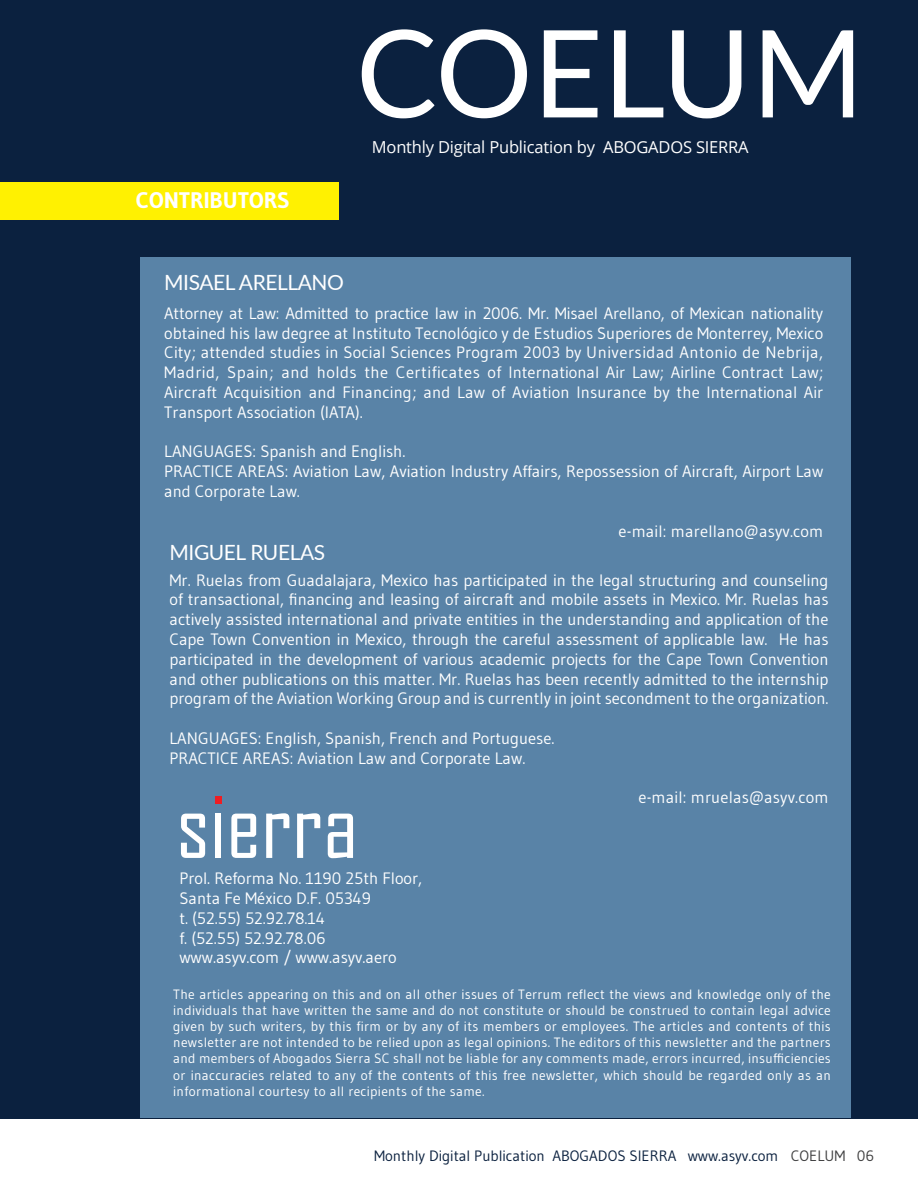
<style>
.page{position:relative;width:918px;height:1188px;background:#fff}
.page>*{position:absolute;margin:0;border:0;box-sizing:border-box;transform-origin:0 0}
.t1{font:700 22.5px "Gudea";color:#fff}
.t2{font:21px "Lato";letter-spacing:-.02em;color:#fff}
.t3{font:16.5px/19.8px "Gudea";color:#fff;text-align:justify}
.t4{font:16.5px "Open Sans";letter-spacing:-.01em;color:#fff}
.t5{font:15px "Gudea";color:#0b213f}
.t6{font:13.5px/16.2px "Gudea";letter-spacing:.025em;color:#fff;text-align:justify}
.s1{color:#3e3e3f}
</style>
<div class="page">
<div style="left:0;top:0;width:918px;height:1118px;background:#0b213f"></div>
<div style="left:140px;top:257px;width:710px;height:861px;background:#5983a7"></div>
<svg style="left:362px;top:29px;width:73px;height:89px"></svg>
<svg style="left:441px;top:29px;width:86px;height:89px"></svg>
<svg style="left:544px;top:30px;width:54px;height:87px"></svg>
<svg style="left:614px;top:30px;width:49px;height:87px"></svg>
<svg style="left:672px;top:30px;width:69px;height:88px"></svg>
<svg style="left:763px;top:30px;width:90px;height:87px"></svg>
<div style="left:0;top:182px;width:339px;height:38px;background:#fff101"></div>
<svg style="left:181px;top:814px;width:24px;height:44px"></svg>
<div style="left:215px;top:814px;width:6px;height:44px;background:#fff"></div>
<svg style="left:231px;top:814px;width:25px;height:44px"></svg>
<svg style="left:266px;top:813px;width:23px;height:45px"></svg>
<svg style="left:297px;top:813px;width:23px;height:45px"></svg>
<svg style="left:328px;top:814px;width:25px;height:44px"></svg>
<div style="left:215px;top:796px;width:6px;height:8px;background:#ee1d23"></div>
<p class="t1" style="left:136px;top:186px;width:155px">CONTRIBUTORS</p>
<p class="t4" style="left:372px;top:136px;width:378px">Monthly Digital Publication by ABOGADOS SIERRA</p>
<p class="t2" style="left:164px;top:268px;width:181px">MISAEL ARELLANO</p>
<p class="t3" style="left:164px;top:303px;width:661px">Attorney at Law: Admitted to practice law in 2006. Mr. Misael Arellano, of Mexican nationality obtained his law degree at Instituto Tecnológico y de Estudios Superiores de Monterrey, Mexico City; attended studies in Social Sciences Program 2003 by Universidad Antonio de Nebrija, Madrid, Spain; and holds the Certificates of International Air Law; Airline Contract Law; Aircraft Acquisition and Financing; and Law of Aviation Insurance by the International Air Transport Association (IATA).</p>
<p class="t3" style="left:164px;top:442px;width:243px">LANGUAGES: Spanish and English.</p>
<p class="t3" style="left:164px;top:461px;width:661px">PRACTICE AREAS: Aviation Law, Aviation Industry Affairs, Repossession of Aircraft, Airport Law and Corporate Law.</p>
<p class="t3" style="left:619px;top:521px;width:206px">e-mail: marellano@asyv.com</p>
<p class="t2" style="left:170px;top:537px;width:157px">MIGUEL RUELAS</p>
<p class="t3" style="left:170px;top:570px;width:661px">Mr. Ruelas from Guadalajara, Mexico has participated in the legal structuring and counseling of transactional, financing and leasing of aircraft and mobile assets in Mexico. Mr. Ruelas has actively assisted international and private entities in the understanding and application of the Cape Town Convention in Mexico, through the careful assessment of applicable law. He has participated in the development of various academic projects for the Cape Town Convention and other publications on this matter. Mr. Ruelas has been recently admitted to the internship program of the Aviation Working Group and is currently in joint secondment to the organization.</p>
<p class="t3" style="left:170px;top:728px;width:387px">LANGUAGES: English, Spanish, French and Portuguese.</p>
<p class="t3" style="left:170px;top:748px;width:357px">PRACTICE AREAS: Aviation Law and Corporate Law.</p>
<p class="t3" style="left:638px;top:787px;width:192px">e-mail: mruelas@asyv.com</p>
<p class="t3" style="left:179px;top:868px;width:244px">Prol. Reforma No. 1190 25th Floor,</p>
<p class="t3" style="left:179px;top:888px;width:193px">Santa Fe México D.F. 05349</p>
<p class="t3" style="left:179px;top:908px;width:147px">t. (52.55) 52.92.78.14</p>
<p class="t3" style="left:179px;top:928px;width:148px">f. (52.55) 52.92.78.06</p>
<p class="t3" style="left:179px;top:948px;width:219px">www.asyv.com / www.asyv.aero</p>
<p class="t6" style="left:173px;top:986px;width:659px">The articles appearing on this and on all other issues of Terrum reflect the views and knowledge only of the individuals that have written the same and do not constitute or should be construed to contain legal advice given by such writers, by this firm or by any of its members or employees. The articles and contents of this newsletter are not intended to be relied upon as legal opinions. The editors of this newsletter and the partners and members of Abogados Sierra SC shall not be liable for any comments made, errors incurred, insufficiencies or inaccuracies related to any of the contents of this free newsletter, which should be regarded only as an informational courtesy to all recipients of the same.</p>
<p class="t5" style="left:374px;top:1147px;width:502px">Monthly Digital Publication ABOGADOS SIERRA www.asyv.com <span class="s1">COELUM 06</span></p>
</div>
